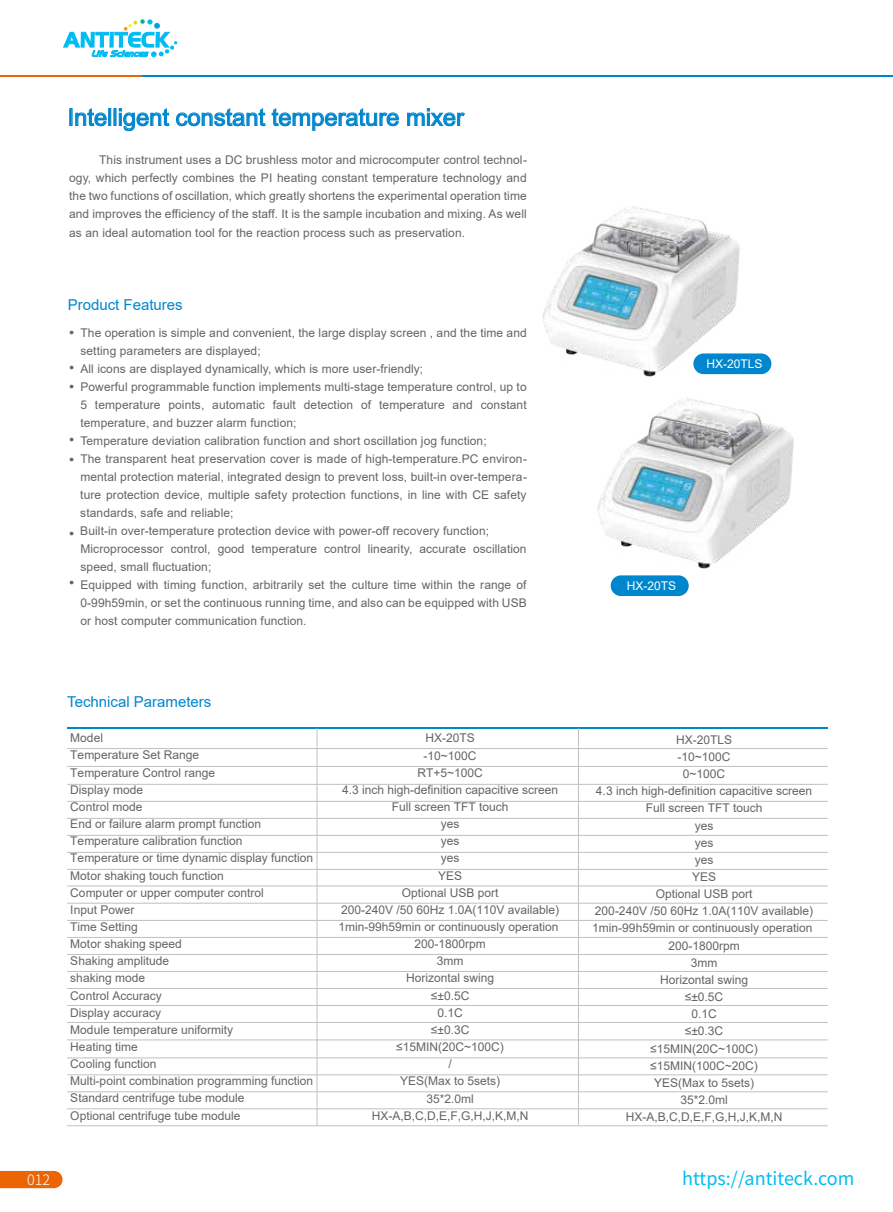
<style>
.page{position:relative;width:893px;height:1212px;background:#fff}
.page>*{position:absolute;margin:0;border:0;box-sizing:border-box;transform-origin:0 0}
.t1{font:23.7px "Arial";color:#0086cd}
.t2{font:18px "Source Han Sans CN";color:#00bcf2}
.t3{font:15px "Arial";color:#0086cd}
.t4{font:300 14.4px "Source Han Sans CN";color:#fff}
.t5{font:12px/17.1px "Arial";letter-spacing:.005em;color:#656464;text-align:center}
.t6{font:12px "Arial";color:#fff}
.t7{font:7.95px "Microsoft Ya Hei";color:#656464}
</style>
<div class="page">
<div style="left:693px;top:353px;width:78px;height:21px;background:#0086cd;border-radius:10px"></div>
<hr style="left:67px;top:727px;width:761px;height:1px;background:#0086cd">
<hr style="left:317px;top:728px;width:1px;height:397px;background:#bfc0c0">
<hr style="left:578px;top:728px;width:1px;height:397px;background:#bfc0c0">
<hr style="left:67px;top:784px;width:761px;height:1px;background:#bfc0c0">
<hr style="left:67px;top:766px;width:761px;height:1px;background:#bfc0c0">
<hr style="left:67px;top:748px;width:761px;height:1px;background:#bfc0c0">
<hr style="left:67px;top:801px;width:761px;height:1px;background:#bfc0c0">
<hr style="left:67px;top:818px;width:761px;height:1px;background:#bfc0c0">
<hr style="left:67px;top:835px;width:761px;height:1px;background:#bfc0c0">
<hr style="left:67px;top:852px;width:761px;height:1px;background:#bfc0c0">
<hr style="left:67px;top:869px;width:761px;height:1px;background:#bfc0c0">
<hr style="left:67px;top:886px;width:761px;height:1px;background:#bfc0c0">
<hr style="left:67px;top:903px;width:761px;height:1px;background:#bfc0c0">
<hr style="left:67px;top:920px;width:761px;height:1px;background:#bfc0c0">
<hr style="left:67px;top:937px;width:761px;height:1px;background:#bfc0c0">
<hr style="left:67px;top:954px;width:761px;height:1px;background:#bfc0c0">
<hr style="left:67px;top:971px;width:761px;height:1px;background:#bfc0c0">
<hr style="left:67px;top:988px;width:761px;height:1px;background:#bfc0c0">
<hr style="left:67px;top:1005px;width:761px;height:1px;background:#bfc0c0">
<hr style="left:67px;top:1022px;width:761px;height:1px;background:#bfc0c0">
<hr style="left:67px;top:1057px;width:761px;height:1px;background:#bfc0c0">
<hr style="left:67px;top:1039px;width:761px;height:1px;background:#bfc0c0">
<hr style="left:67px;top:1074px;width:761px;height:1px;background:#bfc0c0">
<hr style="left:67px;top:1091px;width:761px;height:1px;background:#bfc0c0">
<hr style="left:67px;top:1108px;width:761px;height:1px;background:#bfc0c0">
<hr style="left:67px;top:1125px;width:761px;height:1px;background:#bfc0c0">
<svg style="left:70px;top:108px;width:37px;height:18px"></svg>
<div style="left:108px;top:108px;width:3px;height:18px;border:1px solid #0086cd"></div>
<svg style="left:114px;top:108px;width:55px;height:23px"></svg>
<svg style="left:176px;top:108px;width:90px;height:18px"></svg>
<svg style="left:272px;top:108px;width:127px;height:23px"></svg>
<svg style="left:407px;top:108px;width:58px;height:18px"></svg>
<div style="left:611px;top:575px;width:78px;height:21px;background:#0086cd;border-radius:10px"></div>
<img style="left:543px;top:206px;width:196px;height:170px">
<img style="left:598px;top:398px;width:196px;height:170px">
<svg style="left:0;top:1171px;width:63px;height:17px"></svg>
<svg style="left:64px;top:19px;width:113px;height:39px"></svg>
<hr style="left:0;top:75px;width:143px;height:1px;background:#ec6504">
<hr style="left:143px;top:75px;width:750px;height:1px;background:#0086cd">
<h1 class="t1" style="left:68px;top:101px;width:398px">Intelligent constant temperature mixer</h1>
<p class="t5" style="left:69px;top:151px;width:460px;line-height:18px;text-align:justify;text-indent:30px">This instrument uses a DC brushless motor and microcomputer control technol&shy;ogy, which perfectly combines the PI heating constant temperature technology and the two functions of oscillation, which greatly shortens the experimental operation time and improves the efficiency of the staff. It is the sample incubation and mixing. As well as an ideal automation tool for the reaction process such as preservation.</p>
<p class="t3" style="left:68px;top:295px;width:117px">Product Features</p>
<p class="t5" style="left:80px;top:324px;width:448px;line-height:18px;text-align:left">The operation is simple and convenient, the large display screen , and the time and setting parameters are displayed;<br>All icons are displayed dynamically, which is more user-friendly;<br>Powerful programmable function implements multi-stage temperature control, up to 5 temperature points, automatic fault detection of temperature and constant temperature, and buzzer alarm function;<br>Temperature deviation calibration function and short oscillation jog function;<br>The transparent heat preservation cover is made of high-temperature.PC environ&shy;mental protection material, integrated design to prevent loss, built-in over-tempera&shy;ture protection device, multiple safety protection functions, in line with CE safety standards, safe and reliable;<br>Built-in over-temperature protection device with power-off recovery function; Microprocessor control, good temperature control linearity, accurate oscillation speed, small fluctuation;<br>Equipped with timing function, arbitrarily set the culture time within the range of 0-99h59min, or set the continuous running time, and also can be equipped with USB or host computer communication function.</p>
<p class="t7" style="left:69px;top:327px;width:7px">●</p>
<p class="t7" style="left:69px;top:362px;width:7px">●</p>
<p class="t7" style="left:69px;top:381px;width:7px">●</p>
<p class="t7" style="left:69px;top:434px;width:7px">●</p>
<p class="t7" style="left:69px;top:454px;width:7px">●</p>
<p class="t7" style="left:69px;top:527px;width:7px">●</p>
<p class="t7" style="left:69px;top:577px;width:7px">●</p>
<p class="t3" style="left:67px;top:691px;width:146px">Technical Parameters</p>
<p class="t5" style="left:70px;top:729px;width:244px;text-align:left">Model<br>Temperature Set Range<br>Temperature Control range<br>Display mode<br>Control mode<br>End or failure alarm prompt function<br>Temperature calibration function<br>Temperature or time dynamic display function<br>Motor shaking touch function<br>Computer or upper computer control<br>Input Power<br>Time Setting<br>Motor shaking speed<br>Shaking amplitude<br>shaking mode<br>Control Accuracy<br>Display accuracy<br>Module temperature uniformity<br>Heating time<br>Cooling function<br>Multi-point combination programming function<br>Standard centrifuge tube module<br>Optional centrifuge tube module</p>
<p class="t5" style="left:338px;top:729px;width:222px">HX-20TS<br>-10~100C<br>RT+5~100C<br>4.3 inch high-definition capacitive screen<br>Full screen TFT touch<br>yes<br>yes<br>yes<br>YES<br>Optional USB port<br>200-240V /50 60Hz 1.0A(110V available)<br>1min-99h59min or continuously operation<br>200-1800rpm<br>3mm<br>Horizontal swing<br>≤±0.5C<br>0.1C<br>≤±0.3C<br>≤15MIN(20C~100C)<br>/<br>YES(Max to 5sets)<br>35*2.0ml<br>HX-A,B,C,D,E,F,G,H,J,K,M,N</p>
<p class="t6" style="left:707px;top:356px;width:58px">HX-20TLS</p>
<p class="t6" style="left:627px;top:577px;width:51px">HX-20TS</p>
<p class="t5" style="left:592px;top:731px;width:222px">HX-20TLS<br>-10~100C<br>0~100C<br>4.3 inch high-definition capacitive screen<br>Full screen TFT touch<br>yes<br>yes<br>yes<br>YES<br>Optional USB port<br>200-240V /50 60Hz 1.0A(110V available)<br>1min-99h59min or continuously operation<br>200-1800rpm<br>3mm<br>Horizontal swing<br>≤±0.5C<br>0.1C<br>≤±0.3C<br>≤15MIN(20C~100C)<br>≤15MIN(100C~20C)<br>YES(Max to 5sets)<br>35*2.0ml<br>HX-A,B,C,D,E,F,G,H,J,K,M,N</p>
<p class="t4" style="left:27px;top:1171px;width:25px">012</p>
<h2 class="t2" style="left:682px;top:1168px;width:174px">https://antiteck.com</h2>
</div>
